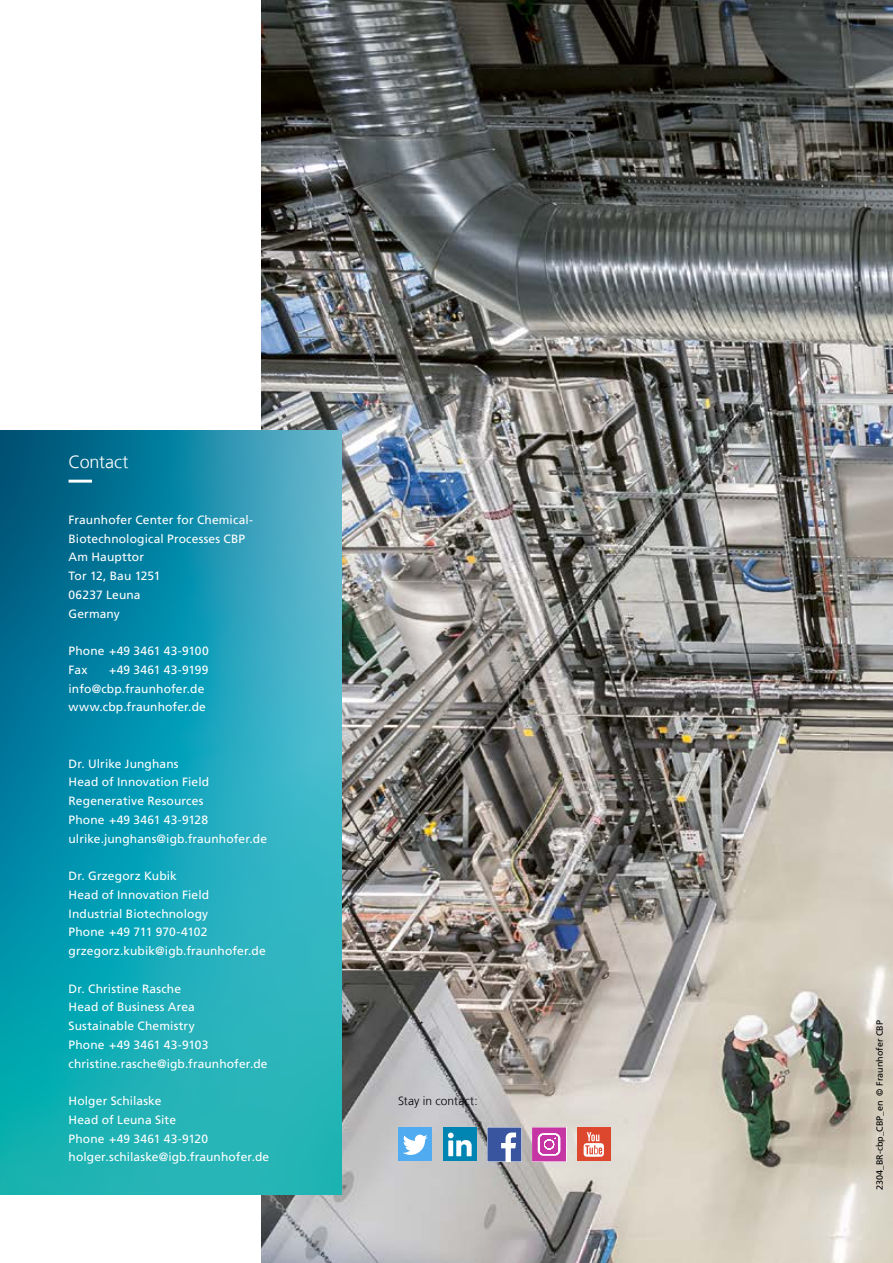
<style>
.page{position:relative;width:893px;height:1263px;background:#fff}
.page>*{position:absolute;margin:0;border:0;box-sizing:border-box;transform-origin:0 0}
.t1{font:300 18px "Frutiger LT Com";letter-spacing:-.01em;color:#fff}
.t2{font:12px/18.8px "Frutiger LT Com";letter-spacing:.01em;color:#fff}
.t3{font:300 12px "Frutiger LT Com";letter-spacing:.005em;color:#000}
.t4{font:9px "Frutiger LT Com";color:#000}
</style>
<div class="page">
<img style="left:261px;top:0;width:632px;height:1263px">
<svg style="left:0;top:430px;width:341px;height:764px;background:#1a9eb2"></svg>
<svg style="left:69px;top:480px;width:251px;height:3px"></svg>
<svg style="left:487px;top:1127px;width:34px;height:34px"></svg>
<svg style="left:532px;top:1127px;width:34px;height:34px"></svg>
<div style="left:443px;top:1127px;width:34px;height:34px;background:#0084b1"></div>
<svg style="left:448px;top:1132px;width:24px;height:24px"></svg>
<div style="left:577px;top:1127px;width:34px;height:34px;background:#dc472e"></div>
<svg style="left:584px;top:1132px;width:20px;height:25px"></svg>
<div style="left:398px;top:1127px;width:34px;height:34px;background:#50abf1"></div>
<svg style="left:403px;top:1135px;width:25px;height:20px"></svg>
<h1 class="t1" style="left:69px;top:451px;width:61px">Contact</h1>
<p class="t2" style="left:69px;top:510px;width:186px">Fraunhofer Center for Chemical-<br>Biotechnological Processes CBP<br>Am Haupttor<br>Tor 12, Bau 1251<br>06237 Leuna<br>Germany</p>
<p class="t2" style="left:69px;top:642px;width:142px">Phone +49 3461 43-9100<br>Fax</p>
<p class="t2" style="left:69px;top:660px;width:141px;text-indent:41px">+49 3461 43-9199 info@cbp.fraunhofer.de www.cbp.fraunhofer.de</p>
<p class="t2" style="left:69px;top:754px;width:200px">Dr. Ulrike Junghans<br>Head of Innovation Field<br>Regenerative Resources<br>Phone +49 3461 43-9128 ulrike.junghans@igb.fraunhofer.de</p>
<p class="t2" style="left:69px;top:867px;width:199px">Dr. Grzegorz Kubik<br>Head of Innovation Field<br>Industrial Biotechnology<br>Phone +49 711 970-4102 grzegorz.kubik@igb.fraunhofer.de</p>
<p class="t2" style="left:69px;top:979px;width:201px">Dr. Christine Rasche<br>Head of Business Area<br>Sustainable Chemistry<br>Phone +49 3461 43-9103 christine.rasche@igb.fraunhofer.de</p>
<p class="t2" style="left:69px;top:1091px;width:202px">Holger Schilaske<br>Head of Leuna Site<br>Phone +49 3461 43-9120 holger.schilaske@igb.fraunhofer.de</p>
<p class="t3" style="left:398px;top:1094px;width:81px">Stay in contact:</p>
<p class="t4" style="left:874px;top:1189px;width:171px;rotate:-90deg">2304_BR-cbp_CBP_en © Fraunhofer CBP</p>
</div>
